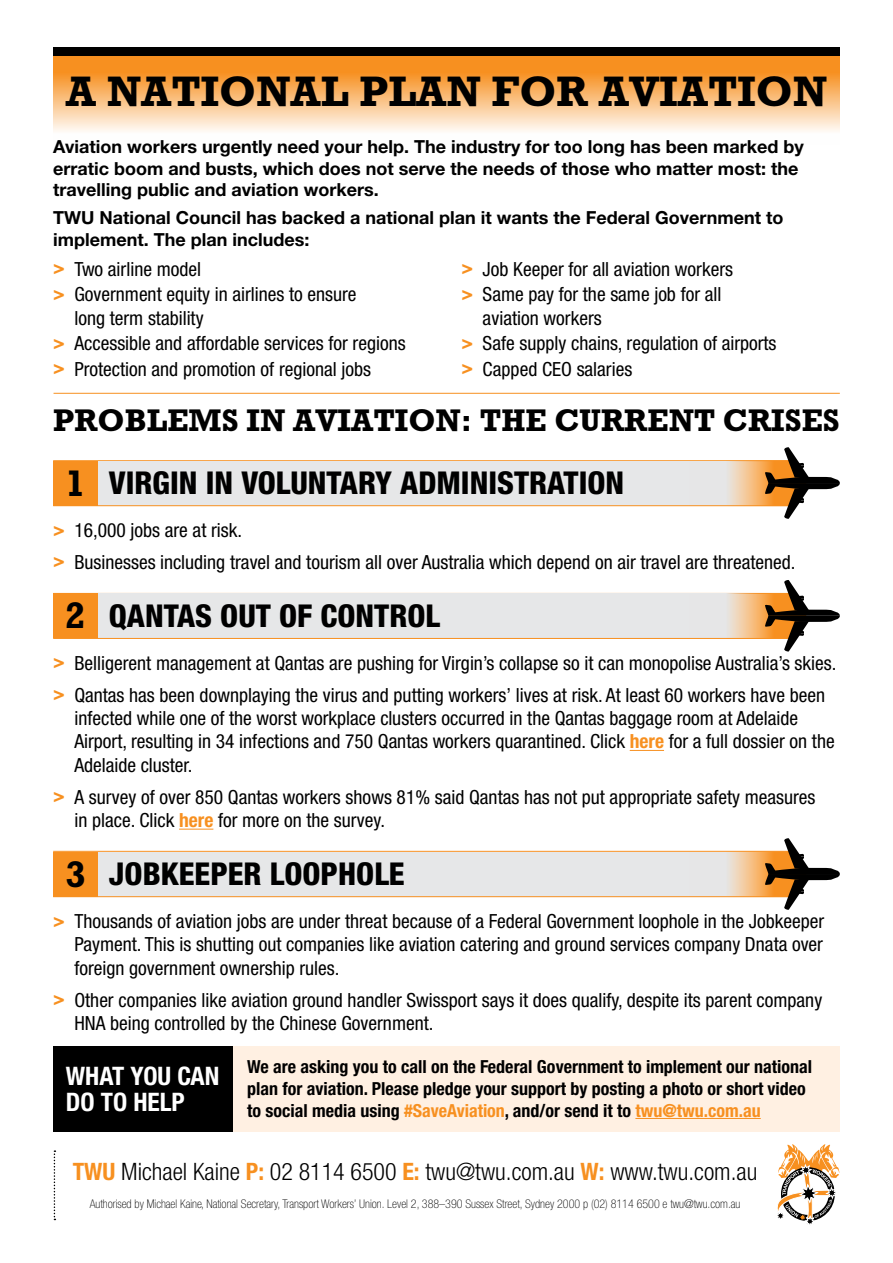
<style>
.page{position:relative;width:893px;height:1263px;background:#fff}
.page>*{position:absolute;margin:0;border:0;box-sizing:border-box;transform-origin:0 0}
.t1{font:700 43.35px "M Rockwell";color:#000}
.t2{font:700 37.5px "M Rockwell";color:#000}
.t3{font:700 31.8px "M Rockwell";color:#000}
.t4{font:800 condensed 31.5px "Helvetica Neue LT Std";color:#000}
.t5{font:700 condensed 25.5px/25.5px "Helvetica Neue LT Std";color:#fff}
.t6{font:300 condensed 24px "Helvetica Neue LT Std";color:#000}
.t7{font:condensed 19.5px/23.4px "Helvetica Neue LT Std";color:#000}
.t8{font:700 18px/21.6px "Helvetica Neue LT Std";color:#000}
.t9{font:700 condensed 18px/21.6px "Helvetica Neue LT Std";color:#000}
.t10{font:100 condensed 12px "Helvetica Neue LT Std";color:#000}
.s1{font-weight:700;color:#f79020}
.s2{color:#f79020}
</style>
<div class="page">
<svg style="left:53px;top:55px;width:787px;height:77px;background:#f6b772"></svg>
<div style="left:53px;top:47px;width:787px;height:8px;background:#000"></div>
<svg style="left:777px;top:1144px;width:63px;height:81px"></svg>
<svg style="left:54px;top:1150px;width:1px;height:70px"></svg>
<hr style="left:54px;top:393px;width:786px;height:1px;background:#f79020">
<div style="left:232px;top:1046px;width:608px;height:85px;background:#fff0e2"></div>
<div style="left:53px;top:1046px;width:179px;height:85px;background:#000"></div>
<hr style="left:635px;top:1118px;width:126px;height:1px;background:#f79020">
<hr style="left:53px;top:460px;width:742px;height:1px;background:#f79020">
<div style="left:98px;top:461px;width:686px;height:44px;background:#e6e7e8"></div>
<div style="left:53px;top:461px;width:45px;height:44px;background:#f79020"></div>
<hr style="left:53px;top:505px;width:742px;height:1px;background:#f79020">
<svg style="left:688px;top:447px;width:152px;height:72px"></svg>
<hr style="left:53px;top:851px;width:742px;height:1px;background:#f79020">
<div style="left:98px;top:852px;width:686px;height:44px;background:#e6e7e8"></div>
<div style="left:53px;top:852px;width:45px;height:44px;background:#f79020"></div>
<hr style="left:53px;top:896px;width:742px;height:1px;background:#f79020">
<svg style="left:688px;top:838px;width:152px;height:72px"></svg>
<hr style="left:630px;top:750px;width:34px;height:1px;background:#f79020">
<hr style="left:179px;top:829px;width:34px;height:1px;background:#f79020">
<div style="left:98px;top:593px;width:686px;height:45px;background:#e6e7e8"></div>
<div style="left:53px;top:593px;width:45px;height:45px;background:#f79020"></div>
<hr style="left:53px;top:638px;width:742px;height:1px;background:#f79020">
<svg style="left:688px;top:580px;width:152px;height:72px"></svg>
<p class="t1" style="left:66px;top:66px;width:763px">A NATIONAL PLAN FOR AVIATION</p>
<p class="t8" style="left:53px;top:136px;width:752px">Aviation workers urgently need your help. The industry for too long has been marked by erratic boom and busts, which does not serve the needs of those who matter most: the travelling public and aviation workers.</p>
<p class="t8" style="left:53px;top:207px;width:732px">TWU National Council has backed a national plan it wants the Federal Government to implement. The plan includes:</p>
<p class="t7" style="left:53px;top:257px;width:149px"><span class="s1">&gt;</span> Two airline model</p>
<p class="t7" style="left:74px;top:283px;width:284px;text-indent:-21px"><span class="s1">&gt;</span> Government equity in airlines to ensure long term stability</p>
<p class="t7" style="left:53px;top:332px;width:354px"><span class="s1">&gt;</span> Accessible and affordable services for regions</p>
<p class="t7" style="left:53px;top:357px;width:319px"><span class="s1">&gt;</span> Protection and promotion of regional jobs</p>
<p class="t7" style="left:461px;top:257px;width:273px"><span class="s1">&gt;</span> Job Keeper for all aviation workers</p>
<p class="t7" style="left:483px;top:283px;width:240px;text-indent:-21px"><span class="s1">&gt;</span> Same pay for the same job for all aviation workers</p>
<p class="t7" style="left:461px;top:332px;width:317px"><span class="s1">&gt;</span> Safe supply chains, regulation of airports</p>
<p class="t7" style="left:461px;top:357px;width:172px"><span class="s1">&gt;</span> Capped CEO salaries</p>
<p class="t3" style="left:53px;top:402px;width:788px">PROBLEMS IN AVIATION: THE CURRENT CRISES</p>
<p class="t2" style="left:65px;top:461px;width:22px">1</p>
<p class="t4" style="left:109px;top:463px;width:517px">VIRGIN IN VOLUNTARY ADMINISTRATION</p>
<p class="t7" style="left:53px;top:518px;width:191px"><span class="s1">&gt;</span> 16,000 jobs are at risk.</p>
<p class="t7" style="left:53px;top:550px;width:744px"><span class="s1">&gt;</span> Businesses including travel and tourism all over Australia which depend on air travel are threatened.</p>
<p class="t2" style="left:65px;top:594px;width:22px">2</p>
<p class="t4" style="left:109px;top:596px;width:333px">QANTAS OUT OF CONTROL</p>
<p class="t7" style="left:53px;top:651px;width:785px"><span class="s1">&gt;</span> Belligerent management at Qantas are pushing for Virgin’s collapse so it can monopolise Australia’s skies.</p>
<p class="t7" style="left:74px;top:683px;width:762px;text-indent:-21px"><span class="s1">&gt;</span> Qantas has been downplaying the virus and putting workers’ lives at risk. At least 60 workers have been infected while one of the worst workplace clusters occurred in the Qantas baggage room at Adelaide Airport, resulting in 34 infections and 750 Qantas workers quarantined. Click <span class="s1">here</span> for a full dossier on the Adelaide cluster.</p>
<p class="t7" style="left:74px;top:785px;width:743px;text-indent:-21px"><span class="s1">&gt;</span> A survey of over 850 Qantas workers shows 81% said Qantas has not put appropriate safety measures in place. Click <span class="s1">here</span> for more on the survey.</p>
<p class="t2" style="left:65px;top:852px;width:22px">3</p>
<p class="t4" style="left:109px;top:854px;width:297px">JOBKEEPER LOOPHOLE</p>
<p class="t7" style="left:74px;top:909px;width:751px;text-align:justify;text-indent:-21px"><span class="s1">&gt;</span> Thousands of aviation jobs are under threat because of a Federal Government loophole in the Jobkeeper Payment. This is shutting out companies like aviation catering and ground services company Dnata over foreign government ownership rules.</p>
<p class="t7" style="left:74px;top:988px;width:749px;text-indent:-21px"><span class="s1">&gt;</span> Other companies like aviation ground handler Swissport says it does qualify, despite its parent company<br>HNA being controlled by the Chinese Government.</p>
<p class="t5" style="left:66px;top:1063px;width:155px">WHAT YOU CAN<br>DO TO HELP</p>
<p class="t9" style="left:247px;top:1056px;width:566px">We are asking you to call on the Federal Government to implement our national plan for aviation. Please pledge your support by posting a photo or short video to social media using <span class="s2">#SaveAviation</span>, and/or send it to <span class="s2">twu@twu.com.au</span></p>
<p class="t6" style="left:73px;top:1158px;width:686px"><span class="s1">TWU</span> Michael Kaine <span class="s1">P:</span> 02 8114 6500 <span class="s1">E:</span> twu@twu.com.au <span class="s1">W:</span> www.twu.com.au</p>
<p class="t10" style="left:90px;top:1196px;width:652px">Authorised by Michael Kaine, National Secretary, Transport Workers’ Union. Level 2, 388–390 Sussex Street, Sydney 2000 p (02) 8114 6500 e twu@twu.com.au</p>
</div>
